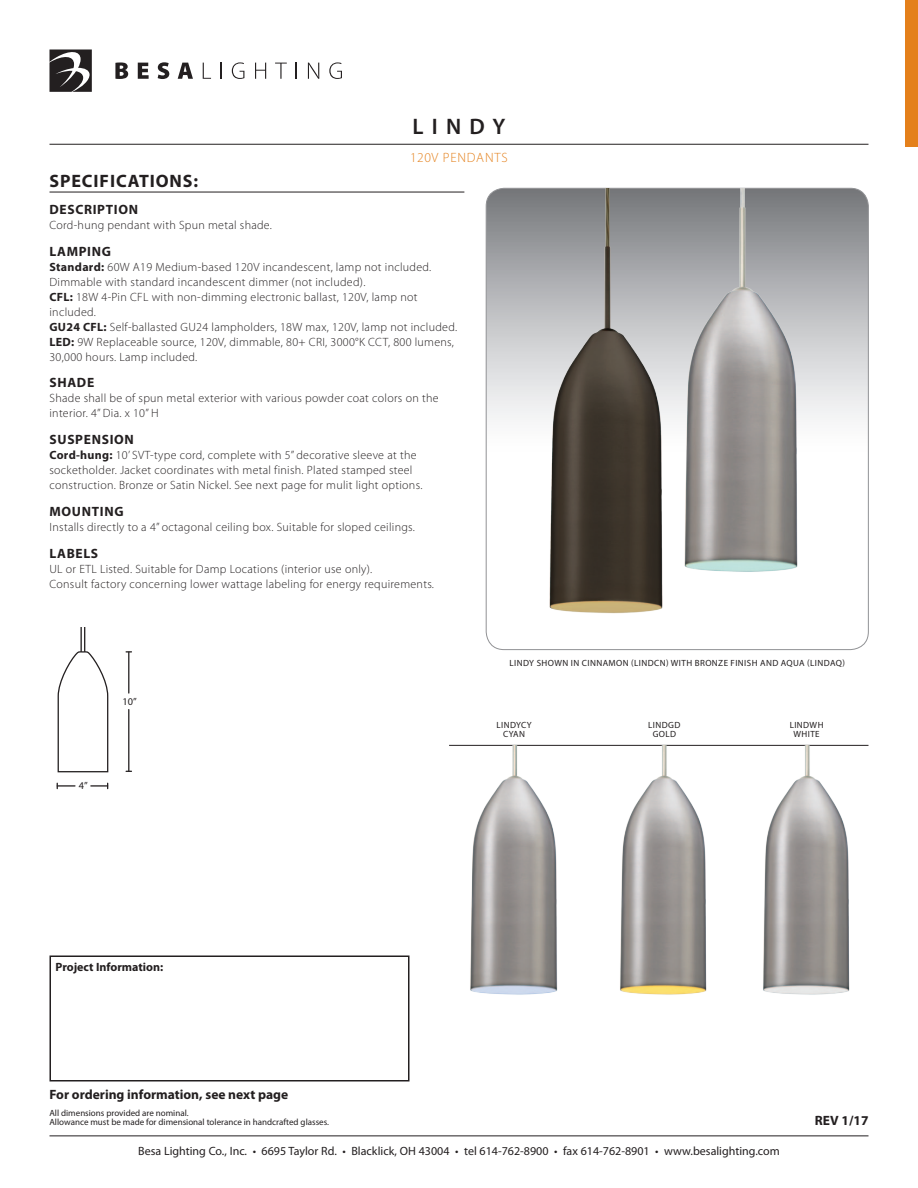
<style>
.page{position:relative;width:918px;height:1188px;background:#fff}
.page>*{position:absolute;margin:0;border:0;box-sizing:border-box;transform-origin:0 0}
.t1{font:600 22.5px "Myriad Pro";letter-spacing:.37em;color:#231f20}
.t2{font:700 18px "Myriad Pro";letter-spacing:.05em;color:#231f20}
.t3{font:700 13.5px "Myriad Pro";letter-spacing:.05em;color:#231f20}
.t4{font:700 13.5px "Myriad Pro";color:#231f20}
.t5{font:300 13.5px "Myriad Pro";letter-spacing:.06em;color:#e4801b}
.t6{font:300 12px/15px "Myriad Pro";letter-spacing:.025em;color:#231f20}
.t7{font:12px "Myriad Pro";color:#231f20}
.t8{font:700 12px "Myriad Pro";color:#231f20}
.t9{font:10.35px "Myriad Pro";color:#231f20}
.t10{font:9px/9px "Myriad Pro";color:#231f20}
.t11{font:9px/9px "Myriad Pro";letter-spacing:.045em;color:#231f20;text-align:center}
.s1{font-weight:700}
</style>
<div class="page">
<hr style="left:50px;top:1136px;width:818px;height:1px;background:#231f20">
<svg style="left:115px;top:62px;width:13px;height:17px"></svg>
<svg style="left:138px;top:63px;width:11px;height:16px"></svg>
<svg style="left:158px;top:62px;width:11px;height:17px"></svg>
<svg style="left:178px;top:63px;width:15px;height:16px"></svg>
<svg style="left:203px;top:63px;width:8px;height:16px"></svg>
<svg style="left:221px;top:63px;width:1px;height:16px"></svg>
<svg style="left:232px;top:62px;width:12px;height:17px"></svg>
<svg style="left:255px;top:63px;width:11px;height:16px"></svg>
<svg style="left:275px;top:63px;width:12px;height:16px"></svg>
<svg style="left:296px;top:63px;width:1px;height:16px"></svg>
<svg style="left:308px;top:63px;width:11px;height:16px"></svg>
<svg style="left:329px;top:62px;width:13px;height:17px"></svg>
<svg style="left:50px;top:50px;width:42px;height:42px"></svg>
<hr style="left:50px;top:144px;width:818px;height:1px;background:#231f20">
<div style="left:905px;top:1px;width:13px;height:146px;background:#e4801b"></div>
<hr style="left:50px;top:192px;width:414px;height:1px;background:#231f20">
<svg style="left:486px;top:188px;width:382px;height:462px"></svg>
<hr style="left:449px;top:745px;width:420px;height:1px;background:#231f20">
<img style="left:522px;top:188px;width:165px;height:439px">
<img style="left:657px;top:188px;width:165px;height:409px">
<img style="left:449px;top:745px;width:127px;height:250px">
<img style="left:599px;top:745px;width:126px;height:250px">
<img style="left:742px;top:745px;width:126px;height:250px">
<svg style="left:91px;top:783px;width:17px;height:6px"></svg>
<svg style="left:57px;top:783px;width:18px;height:6px"></svg>
<hr style="left:128px;top:710px;width:1px;height:61px;background:#231f20">
<hr style="left:128px;top:652px;width:1px;height:41px;background:#231f20">
<svg style="left:57px;top:627px;width:52px;height:146px"></svg>
<div style="left:50px;top:956px;width:360px;height:126px;border:2px solid #231f20"></div>
<h1 class="t1" style="left:412px;top:113px;width:95px">LINDY</h1>
<p class="t5" style="left:410px;top:149px;width:99px">120V pendants</p>
<h2 class="t2" style="left:50px;top:170px;width:150px">SPECIFICATIONS:</h2>
<p class="t3" style="left:50px;top:201px;width:90px">DESCRIPTION</p>
<p class="t6" style="left:50px;top:218px;width:224px">Cord-hung pendant with Spun metal shade.</p>
<p class="t3" style="left:50px;top:243px;width:63px">LAMPING</p>
<p class="t6" style="left:50px;top:260px;width:409px"><span class="s1">Standard:</span> 60W A19 Medium-based 120V incandescent, lamp not included.<br>Dimmable with standard incandescent dimmer (not included).<br><span class="s1">CFL:</span> 18W 4-Pin CFL with non-dimming electronic ballast, 120V, lamp not included.<br><span class="s1">GU24 CFL:</span> Self-ballasted GU24 lampholders, 18W max, 120V, lamp not included.<br><span class="s1">LED:</span> 9W Replaceable source, 120V, dimmable, 80+ CRI, 3000°K CCT, 800 lumens, 30,000 hours. Lamp included.</p>
<p class="t3" style="left:50px;top:373px;width:46px">SHADE</p>
<p class="t6" style="left:50px;top:390px;width:391px">Shade shall be of spun metal exterior with various powder coat colors on the interior. 4” Dia. x 10” H</p>
<p class="t3" style="left:50px;top:430px;width:86px">SUSPENSION</p>
<p class="t6" style="left:50px;top:447px;width:374px"><span class="s1">Cord-hung:</span> 10’ SVT-type cord, complete with 5” decorative sleeve at the socketholder. Jacket coordinates with metal finish. Plated stamped steel construction. Bronze or Satin Nickel. See next page for mulit light options.</p>
<p class="t3" style="left:50px;top:502px;width:76px">MOUNTING</p>
<p class="t6" style="left:50px;top:519px;width:367px">Installs directly to a 4” octagonal ceiling box. Suitable for sloped ceilings.</p>
<p class="t3" style="left:50px;top:544px;width:50px">LABELS</p>
<p class="t6" style="left:50px;top:561px;width:386px">UL or ETL Listed. Suitable for Damp Locations (interior use only).<br>Consult factory concerning lower wattage labeling for energy requirements.</p>
<p class="t9" style="left:79px;top:780px;width:10px">4”</p>
<p class="t9" style="left:123px;top:695px;width:16px">10”</p>
<p class="t11" style="left:510px;top:658px;width:231px">lINDY SHOWN IN CINNAMON (LINDCN) with Bronze Finish</p>
<p class="t11" style="left:760px;top:658px;width:86px">AND AQUA (LINDAQ)</p>
<p class="t11" style="left:496px;top:721px;width:37px">LINDYCY<br>CYAN</p>
<p class="t11" style="left:648px;top:721px;width:34px">LINDGD<br>GOLD</p>
<p class="t11" style="left:790px;top:721px;width:35px">LINDWH<br>WHITE</p>
<p class="t8" style="left:56px;top:959px;width:109px">Project Information:</p>
<p class="t4" style="left:50px;top:1086px;width:240px">For ordering information, see next page</p>
<p class="t10" style="left:50px;top:1108px;width:281px">All dimensions provided are nominal.<br>Allowance must be made for dimensional tolerance in handcrafted glasses.</p>
<p class="t3" style="left:815px;top:1112px;width:55px">REV 1/17</p>
<p class="t7" style="left:138px;top:1144px;width:643px">Besa Lighting Co., Inc. • 6695 Taylor Rd. • Blacklick, OH 43004 • tel 614-762-8900 • fax 614-762-8901 • www.besalighting.com</p>
</div>
